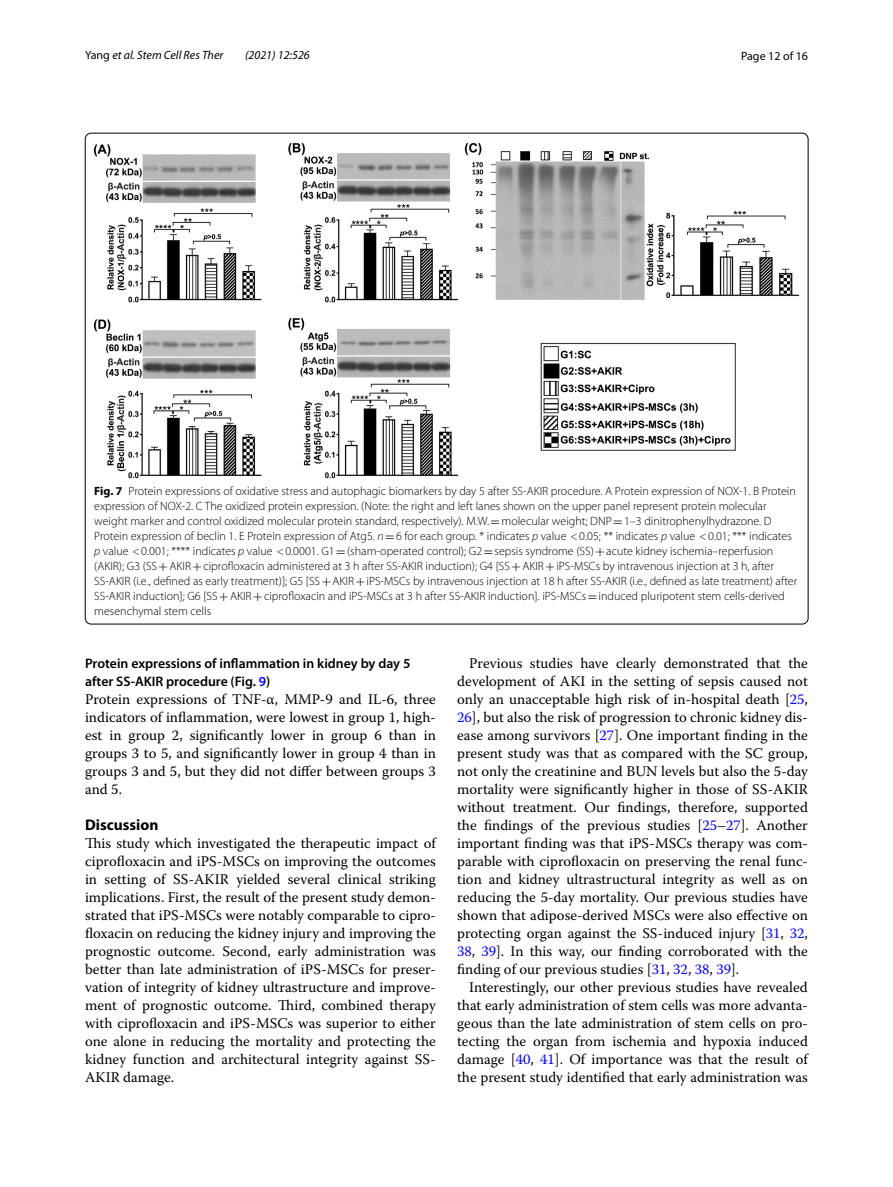
<style>
.page{position:relative;width:893px;height:1187px;background:#fff}
.page>*{position:absolute;margin:0;border:0;box-sizing:border-box;transform-origin:0 0}
.t1{font:700 15.45px "Myriad Pro";color:#000}
.t2{font:14.7px/18px "Warnock Pro";color:#000;text-align:justify}
.t3{font:600 13.8px/18px "Myriad Pro";color:#000}
.t4{font:300 12px/15px "Myriad Pro";color:#000}
.t5{font:italic 12px "Myriad Pro";color:#000}
.t6{font:12px "Myriad Pro";color:#000}
.s1{font-style:normal}
.s2{font-weight:700}
.s3{font-family:"MTSY";font-weight:400}
.s4{font-style:italic}
.s5{color:#00f}
</style>
<div class="page">
<img style="left:94px;top:142px;width:706px;height:337px">
<p class="t5" style="left:85px;top:48px;width:140px"><span class="s1">Yang</span> et al. Stem Cell Res Ther</p>
<p class="t5" style="left:245px;top:48px;width:66px">(2021) 12:526</p>
<p class="t6" style="left:741px;top:48px;width:68px">Page 12 of 16</p>
<p class="t4" style="left:94px;top:483px;width:705px"><span class="s2">Fig. 7</span> Protein expressions of oxidative stress and autophagic biomarkers by day 5 after SS-AKIR procedure. A Protein expression of NOX-1. B Protein expression of NOX-2. C The oxidized protein expression. (Note: the right and left lanes shown on the upper panel represent protein molecular weight marker and control oxidized molecular protein standard, respectively). M.W.<span class="s3">=</span>molecular weight; DNP<span class="s3">=</span>1–3 dinitrophenylhydrazone. D Protein expression of beclin 1. E Protein expression of Atg5. <span class="s4">n</span><span class="s3">=</span>6 for each group. * indicates <span class="s4">p</span> value &lt;0.05; ** indicates <span class="s4">p</span> value &lt;0.01; *** indicates <span class="s4">p</span> value &lt;0.001; **** indicates <span class="s4">p</span> value &lt;0.0001. G1<span class="s3">=</span>(sham-operated control); G2<span class="s3">=</span>sepsis syndrome (SS)<span class="s3">+</span>acute kidney ischemia–reperfusion (AKIR); G3 (SS<span class="s3">+</span>AKIR<span class="s3">+</span>ciprofloxacin administered at 3 h after SS-AKIR induction); G4 [SS<span class="s3">+</span>AKIR<span class="s3">+</span>iPS-MSCs by intravenous injection at 3 h, after SS-AKIR (i.e., defined as early treatment)]; G5 [SS<span class="s3">+</span>AKIR<span class="s3">+</span>iPS-MSCs by intravenous injection at 18 h after SS-AKIR (i.e., defined as late treatment) after SS-AKIR induction]; G6 [SS<span class="s3">+</span>AKIR<span class="s3">+</span>ciprofloxacin and iPS-MSCs at 3 h after SS-AKIR induction]. iPS-MSCs<span class="s3">=</span>induced pluripotent stem cells-derived mesenchymal stem cells</p>
<p class="t3" style="left:85px;top:653px;width:327px">Protein expressions of inflammation in kidney by day 5 after SS‑AKIR procedure (Fig. <span class="s5">9</span>)</p>
<p class="t2" style="left:85px;top:689px;width:352px">Protein expressions of TNF-α, MMP-9 and IL-6, three indicators of inflammation, were lowest in group 1, high&shy;est in group 2, significantly lower in group 6 than in groups 3 to 5, and significantly lower in group 4 than in groups 3 and 5, but they did not differ between groups 3 and 5.</p>
<p class="t1" style="left:85px;top:814px;width:75px">Discussion</p>
<p class="t2" style="left:85px;top:833px;width:352px">This study which investigated the therapeutic impact of ciprofloxacin and iPS-MSCs on improving the outcomes in setting of SS-AKIR yielded several clinical striking implications. First, the result of the present study demon&shy;strated that iPS-MSCs were notably comparable to cipro&shy;floxacin on reducing the kidney injury and improving the prognostic outcome. Second, early administration was better than late administration of iPS-MSCs for preser&shy;vation of integrity of kidney ultrastructure and improve&shy;ment of prognostic outcome. Third, combined therapy with ciprofloxacin and iPS-MSCs was superior to either one alone in reducing the mortality and protecting the kidney function and architectural integrity against SS-AKIR damage.</p>
<p class="t2" style="left:457px;top:654px;width:352px;text-indent:12px">Previous studies have clearly demonstrated that the development of AKI in the setting of sepsis caused not only an unacceptable high risk of in-hospital death [<span class="s5">25</span>, <span class="s5">26</span>], but also the risk of progression to chronic kidney dis&shy;ease among survivors [<span class="s5">27</span>]. One important finding in the present study was that as compared with the SC group, not only the creatinine and BUN levels but also the 5-day mortality were significantly higher in those of SS-AKIR without treatment. Our findings, therefore, supported the findings of the previous studies [<span class="s5">25</span>–<span class="s5">27</span>]. Another important finding was that iPS-MSCs therapy was com&shy;parable with ciprofloxacin on preserving the renal func&shy;tion and kidney ultrastructural integrity as well as on reducing the 5-day mortality. Our previous studies have shown that adipose-derived MSCs were also effective on protecting organ against the SS-induced injury [<span class="s5">31</span>, <span class="s5">32</span>, <span class="s5">38</span>, <span class="s5">39</span>]. In this way, our finding corroborated with the finding of our previous studies [<span class="s5">31</span>, <span class="s5">32</span>, <span class="s5">38</span>, <span class="s5">39</span>].</p>
<p class="t2" style="left:457px;top:977px;width:352px;text-indent:12px">Interestingly, our other previous studies have revealed that early administration of stem cells was more advanta&shy;geous than the late administration of stem cells on pro&shy;tecting the organ from ischemia and hypoxia induced damage [<span class="s5">40</span>, <span class="s5">41</span>]. Of importance was that the result of the present study identified that early administration was</p>
</div>
